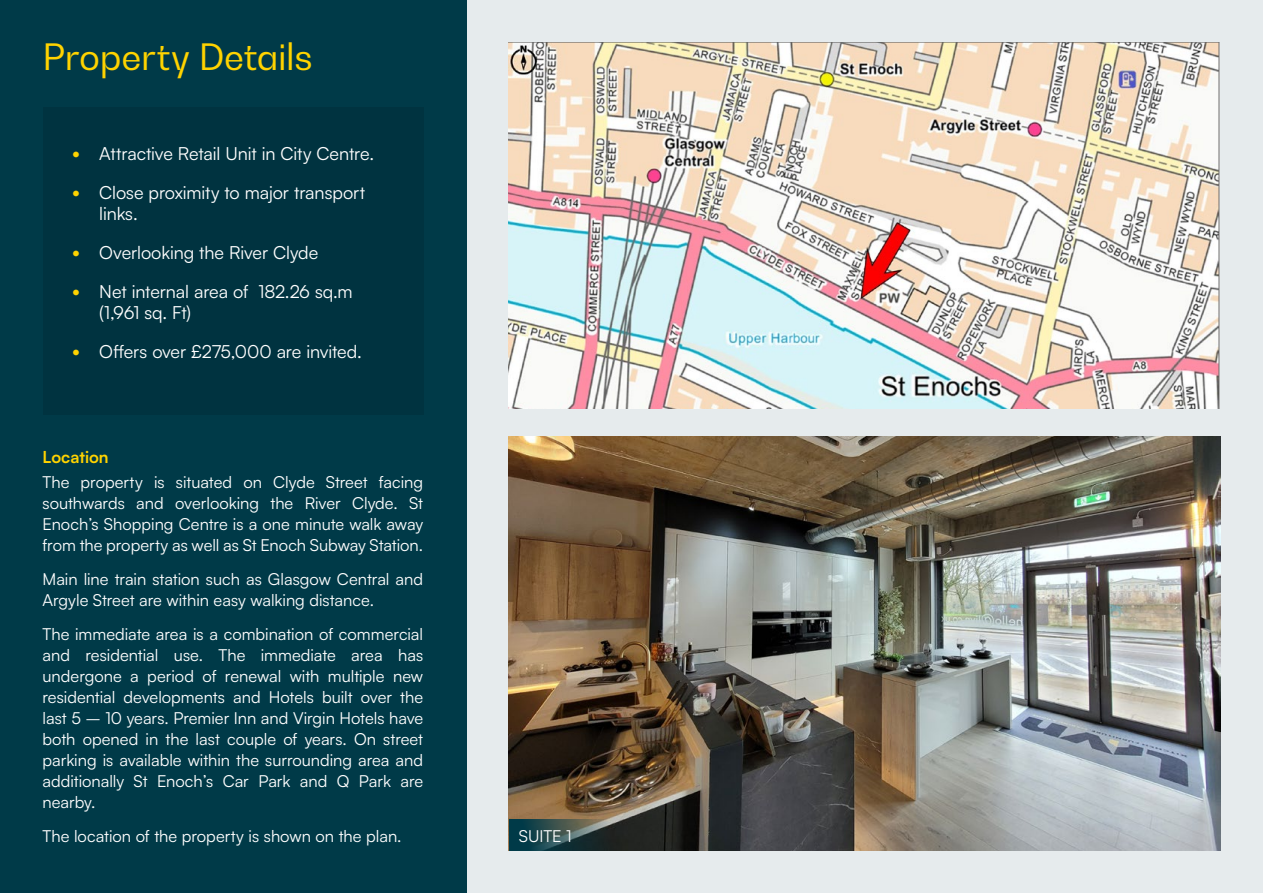
<style>
.page{position:relative;width:1263px;height:893px;background:#fff}
.page>*{position:absolute;margin:0;border:0;box-sizing:border-box;transform-origin:0 0}
.t1{font:36px "Bw Gradual DEMO";letter-spacing:-.01em;color:#ffd300}
.t2{font:18px/21.6px "Satoshi";letter-spacing:-.005em;color:#fff}
.t3{font:16.5px/21px "Satoshi";color:#fff;text-align:justify}
.t4{font:700 16.5px "Satoshi";color:#ffd300}
.s1{font-size:21px;color:#ffd300}
</style>
<div class="page">
<div style="left:0;top:0;width:466px;height:893px;background:#003a48"></div>
<div style="left:43px;top:107px;width:380px;height:308px;background:#003340"></div>
<div style="left:466px;top:0;width:797px;height:893px;background:#e6ebed"></div>
<img style="left:508px;top:43px;width:711px;height:365px">
<hr style="left:1219px;top:43px;width:1px;height:365px;background:#666">
<img style="left:508px;top:436px;width:712px;height:414px">
<svg style="left:509px;top:819px;width:113px;height:31px;background:#2c4748"></svg>
<h1 class="t1" style="left:43px;top:34px;width:272px">Property Details</h1>
<p class="t2" style="left:72px;top:142px;width:303px"><span class="s1">•</span> Attractive Retail Unit in City Centre.</p>
<p class="t2" style="left:99px;top:181px;width:267px;text-indent:-27px"><span class="s1">•</span> Close proximity to major transport links.</p>
<p class="t2" style="left:72px;top:241px;width:247px"><span class="s1">•</span> Overlooking the River Clyde</p>
<p class="t2" style="left:99px;top:280px;width:255px;text-indent:-27px"><span class="s1">•</span> Net internal area of 182.26 sq.m (1,961 sq. Ft)</p>
<p class="t2" style="left:72px;top:340px;width:291px"><span class="s1">•</span> Offers over £275,000 are invited.</p>
<p class="t4" style="left:43px;top:445px;width:68px">Location</p>
<p class="t3" style="left:43px;top:471px;width:382px">The property is situated on Clyde Street facing southwards and overlooking the River Clyde. St Enoch’s Shopping Centre is a one minute walk away from the property as well as St Enoch Subway Station.</p>
<p class="t3" style="left:43px;top:568px;width:382px">Main line train station such as Glasgow Central and<br>Argyle Street are within easy walking distance.</p>
<p class="t3" style="left:43px;top:623px;width:382px">The immediate area is a combination of commercial and residential use. The immediate area has undergone a period of renewal with multiple new residential developments and Hotels built over the last 5 – 10 years. Premier Inn and Virgin Hotels have both opened in the last couple of years. On street parking is available within the surrounding area and additionally St Enoch’s Car Park and Q Park are nearby.</p>
<p class="t3" style="left:43px;top:825px;width:361px">The location of the property is shown on the plan.</p>
<p class="t3" style="left:519px;top:825px;width:55px">SUITE 1</p>
</div>
